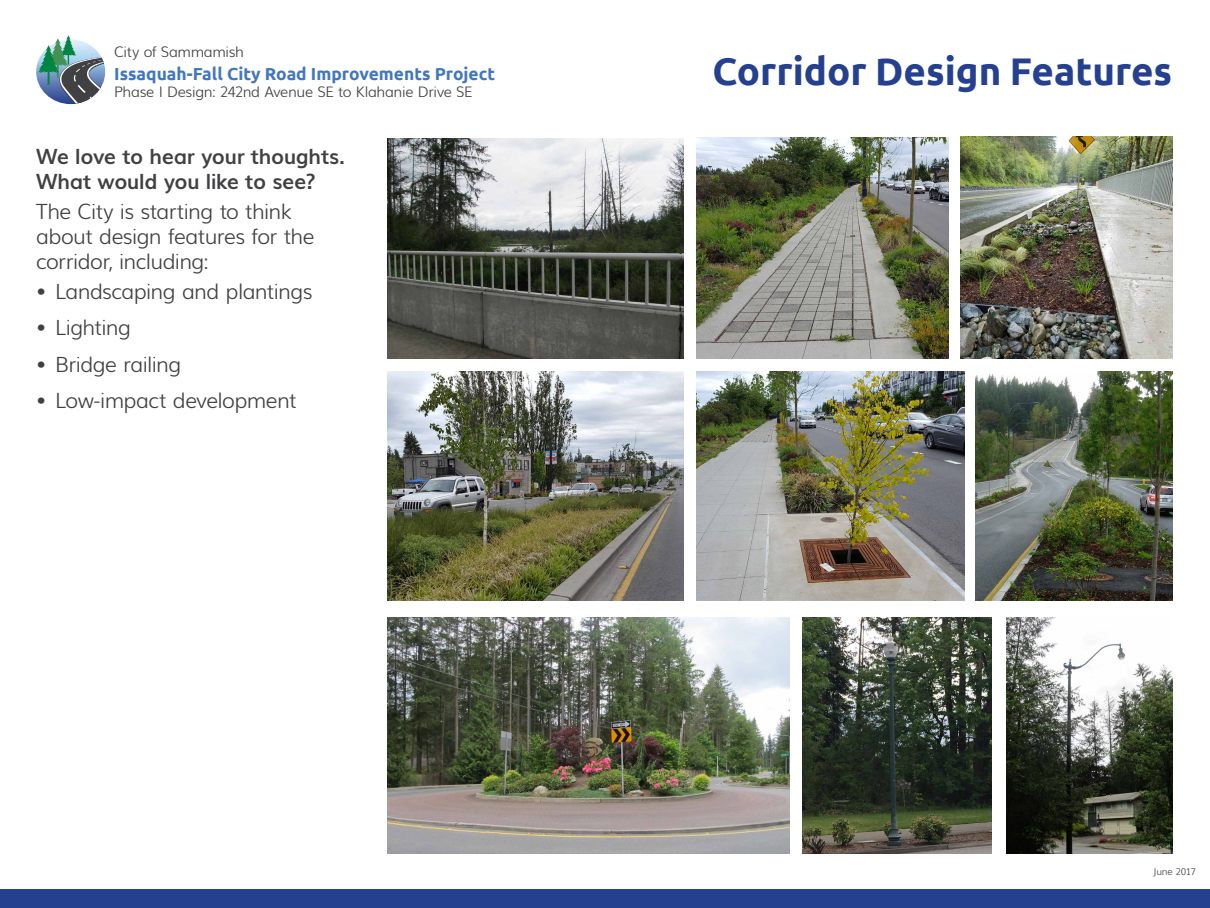
<style>
.page{position:relative;width:1210px;height:908px;background:#fff}
.page>*{position:absolute;margin:0;border:0;box-sizing:border-box;transform-origin:0 0}
.t1{font:700 38.5px "Ubuntu";color:#25408f}
.t2{font:300 21px/25.2px "Muli";letter-spacing:-.03em;color:#414042}
.t3{font:700 21px/25.2px "Muli";letter-spacing:-.01em;color:#414042}
.t4{font:700 17.39px "Ubuntu";color:#4377bc}
.t5{font:300 14.49px "Muli";letter-spacing:-.025em;color:#414042}
.t6{font:300 9.38px "Muli";letter-spacing:-.03em;color:#414042}
</style>
<div class="page">
<svg style="left:38px;top:35px;width:67px;height:69px"></svg>
<div style="left:0;top:889px;width:1210px;height:18px;background:#25408f"></div>
<img style="left:387px;top:617px;width:402px;height:236px">
<img style="left:802px;top:617px;width:189px;height:236px">
<img style="left:1006px;top:617px;width:166px;height:236px">
<img style="left:387px;top:371px;width:296px;height:229px">
<img style="left:696px;top:371px;width:268px;height:229px">
<img style="left:696px;top:138px;width:252px;height:220px">
<img style="left:387px;top:139px;width:296px;height:219px">
<img style="left:975px;top:371px;width:197px;height:229px">
<img style="left:960px;top:137px;width:212px;height:221px">
<p class="t5" style="left:114px;top:40px;width:131px">City of Sammamish</p>
<p class="t4" style="left:114px;top:63px;width:382px">Issaquah-Fall City Road Improvements Project</p>
<p class="t5" style="left:114px;top:80px;width:360px">Phase I Design: 242nd Avenue SE to Klahanie Drive SE</p>
<p class="t3" style="left:36px;top:142px;width:310px">We love to hear your thoughts.<br>What would you like to see?</p>
<p class="t2" style="left:36px;top:197px;width:280px">The City is starting to think about design features for the corridor, including:</p>
<p class="t2" style="left:36px;top:277px;width:278px">• Landscaping and plantings</p>
<p class="t2" style="left:36px;top:313px;width:96px">• Lighting</p>
<p class="t2" style="left:36px;top:350px;width:147px">• Bridge railing</p>
<p class="t2" style="left:36px;top:386px;width:262px">• Low-impact development</p>
<h1 class="t1" style="left:712px;top:48px;width:461px">Corridor Design Features</h1>
<p class="t6" style="left:1153px;top:864px;width:44px">June 2017</p>
</div>
